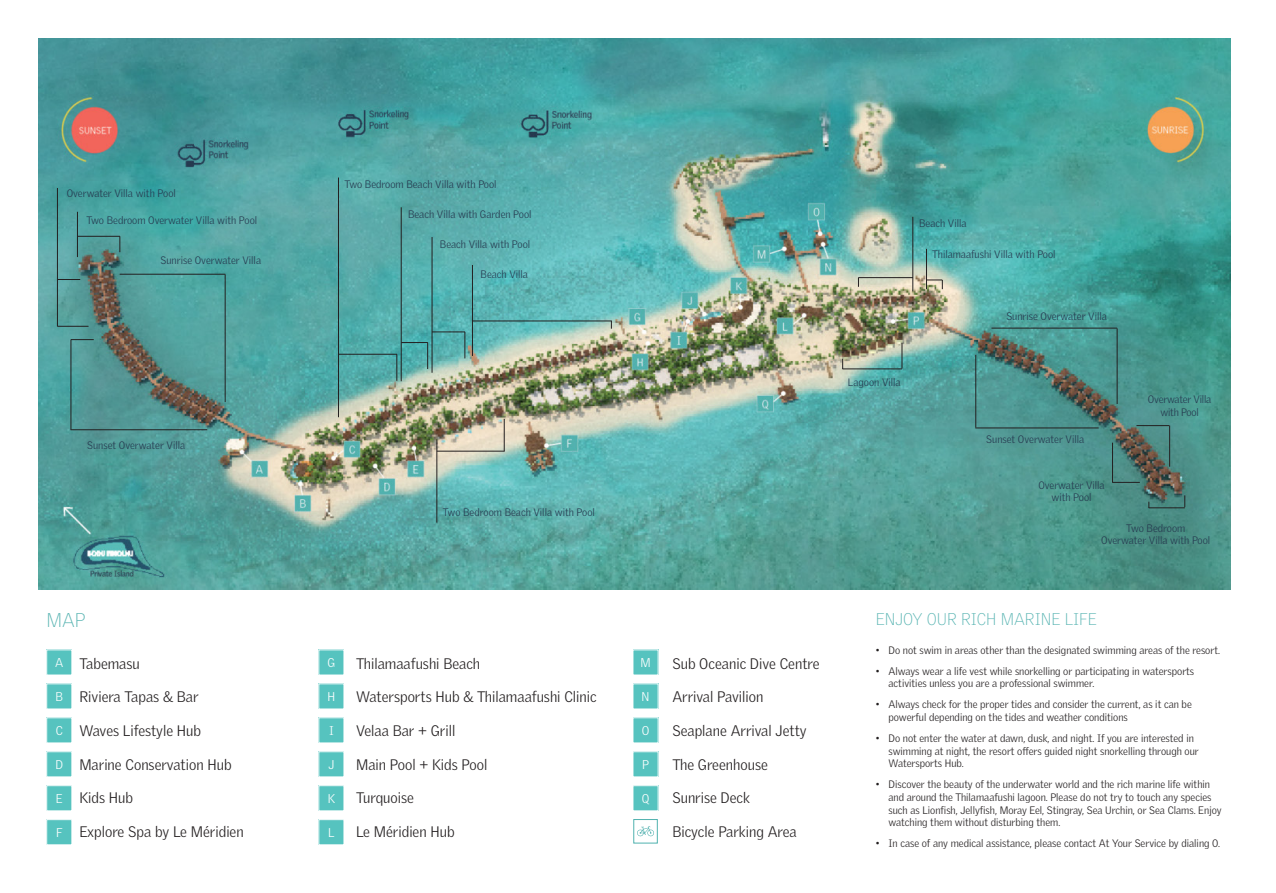
<style>
.page{position:relative;width:1276px;height:893px;background:#fff}
.page>*{position:absolute;margin:0;border:0;box-sizing:border-box;transform-origin:0 0}
.t1{font:100 19.35px "Griffith Gothic";color:#54b2b0}
.t2{font:100 16.5px "Griffith Gothic";color:#54b2b0}
.t3{font:300 14.85px "Griffith Gothic";color:#231f20}
.t4{font:300 12.3px "Griffith Gothic";color:#fff}
.t5{font:300 10.5px/12.6px "Griffith Gothic";color:#231f20}
.t6{font:300 10.5px/12.6px "Griffith Gothic";color:#263a50;text-align:center}
.t7{font:300 10.5px/12.6px "Griffith Gothic";letter-spacing:-.02em;color:#263a50;text-align:center}
</style>
<div class="page">
<div style="left:47px;top:650px;width:25px;height:25px;background:#56c3bf"></div>
<div style="left:47px;top:684px;width:25px;height:25px;background:#56c3bf"></div>
<div style="left:47px;top:718px;width:25px;height:25px;background:#56c3bf"></div>
<div style="left:47px;top:752px;width:25px;height:25px;background:#56c3bf"></div>
<div style="left:47px;top:786px;width:25px;height:25px;background:#56c3bf"></div>
<div style="left:47px;top:785px;width:25px;height:26px;border:1px solid #fff"></div>
<div style="left:47px;top:820px;width:25px;height:25px;background:#56c3bf"></div>
<div style="left:47px;top:819px;width:25px;height:26px;border:1px solid #fff"></div>
<div style="left:319px;top:650px;width:25px;height:25px;background:#56c3bf"></div>
<div style="left:319px;top:684px;width:25px;height:25px;background:#56c3bf"></div>
<div style="left:319px;top:718px;width:25px;height:25px;background:#56c3bf"></div>
<div style="left:319px;top:752px;width:25px;height:25px;background:#56c3bf"></div>
<div style="left:319px;top:786px;width:25px;height:25px;background:#56c3bf"></div>
<div style="left:319px;top:785px;width:25px;height:26px;border:1px solid #fff"></div>
<div style="left:319px;top:820px;width:25px;height:25px;background:#56c3bf"></div>
<div style="left:319px;top:819px;width:25px;height:26px;border:1px solid #fff"></div>
<div style="left:633px;top:650px;width:25px;height:25px;background:#56c3bf"></div>
<div style="left:633px;top:684px;width:25px;height:25px;background:#56c3bf"></div>
<div style="left:633px;top:718px;width:25px;height:25px;background:#56c3bf"></div>
<div style="left:633px;top:752px;width:25px;height:25px;background:#56c3bf"></div>
<div style="left:633px;top:786px;width:25px;height:25px;background:#56c3bf"></div>
<div style="left:633px;top:785px;width:25px;height:26px;border:1px solid #fff"></div>
<div style="left:633px;top:819px;width:24px;height:24px;background:#fff;border:1px solid #50b2af"></div>
<svg style="left:637px;top:826px;width:17px;height:10px"></svg>
<img style="left:38px;top:38px;width:1192px;height:551px">
<hr style="left:472px;top:265px;width:1px;height:91px;background:#231f20">
<hr style="left:432px;top:237px;width:1px;height:136px;background:#231f20">
<svg style="left:464px;top:333px;width:1px;height:25px"></svg>
<hr style="left:472px;top:321px;width:139px;height:1px;background:#231f20">
<hr style="left:432px;top:332px;width:33px;height:1px;background:#231f20">
<hr style="left:401px;top:207px;width:1px;height:174px;background:#231f20">
<hr style="left:338px;top:178px;width:1px;height:239px;background:#231f20">
<hr style="left:77px;top:212px;width:1px;height:45px;background:#231f20">
<svg style="left:1184px;top:495px;width:1px;height:12px"></svg>
<hr style="left:1112px;top:443px;width:1px;height:40px;background:#231f20">
<svg style="left:901px;top:343px;width:1px;height:26px"></svg>
<svg style="left:396px;top:342px;width:32px;height:39px"></svg>
<hr style="left:225px;top:274px;width:1px;height:128px;background:#231f20">
<svg style="left:120px;top:236px;width:1px;height:16px"></svg>
<hr style="left:975px;top:355px;width:1px;height:73px;background:#231f20">
<hr style="left:338px;top:354px;width:59px;height:1px;background:#231f20">
<hr style="left:77px;top:236px;width:43px;height:1px;background:#231f20">
<hr style="left:1148px;top:508px;width:37px;height:1px;background:#231f20">
<svg style="left:1112px;top:482px;width:27px;height:1px"></svg>
<hr style="left:975px;top:428px;width:123px;height:1px;background:#231f20">
<hr style="left:842px;top:369px;width:60px;height:1px;background:#231f20">
<hr style="left:120px;top:274px;width:105px;height:1px;background:#231f20">
<hr style="left:57px;top:188px;width:1px;height:138px;background:#231f20">
<hr style="left:71px;top:339px;width:1px;height:91px;background:#231f20">
<hr style="left:436px;top:439px;width:1px;height:84px;background:#231f20">
<hr style="left:504px;top:419px;width:1px;height:32px;background:#231f20">
<svg style="left:58px;top:279px;width:22px;height:1px"></svg>
<svg style="left:71px;top:339px;width:23px;height:1px"></svg>
<hr style="left:57px;top:326px;width:32px;height:1px;background:#231f20">
<hr style="left:437px;top:451px;width:67px;height:1px;background:#231f20">
<hr style="left:926px;top:249px;width:1px;height:40px;background:#231f20">
<hr style="left:912px;top:217px;width:1px;height:74px;background:#231f20">
<hr style="left:1169px;top:425px;width:1px;height:42px;background:#231f20">
<hr style="left:1117px;top:328px;width:1px;height:76px;background:#231f20">
<hr style="left:1136px;top:425px;width:33px;height:1px;background:#231f20">
<hr style="left:991px;top:328px;width:126px;height:1px;background:#231f20">
<svg style="left:927px;top:280px;width:16px;height:9px"></svg>
<hr style="left:858px;top:277px;width:55px;height:1px;background:#231f20">
<hr style="left:71px;top:429px;width:136px;height:1px;background:#231f20">
<p class="t6" style="left:67px;top:186px;width:111px">Overwater Villa with Pool</p>
<p class="t6" style="left:344px;top:178px;width:154px">Two Bedroom Beach Villa with Pool</p>
<p class="t6" style="left:86px;top:214px;width:172px">Two Bedroom Overwater Villa with Pool</p>
<p class="t6" style="left:408px;top:207px;width:125px">Beach Villa with Garden Pool</p>
<p class="t6" style="left:919px;top:216px;width:49px">Beach Villa</p>
<p class="t6" style="left:440px;top:238px;width:92px">Beach Villa with Pool</p>
<p class="t6" style="left:160px;top:254px;width:102px">Sunrise Overwater Villa</p>
<p class="t6" style="left:932px;top:248px;width:125px">Thilamaafushi Villa with Pool</p>
<p class="t6" style="left:480px;top:267px;width:49px">Beach Villa</p>
<p class="t6" style="left:1006px;top:310px;width:102px">Sunrise Overwater Villa</p>
<p class="t6" style="left:848px;top:376px;width:54px">Lagoon Villa</p>
<p class="t7" style="left:1148px;top:393px;width:65px">Overwater Villa with Pool</p>
<p class="t6" style="left:87px;top:439px;width:99px">Sunset Overwater Villa</p>
<p class="t6" style="left:986px;top:433px;width:99px">Sunset Overwater Villa</p>
<p class="t6" style="left:1038px;top:478px;width:68px">Overwater Villa with Pool</p>
<p class="t6" style="left:443px;top:505px;width:154px">Two Bedroom Beach Villa with Pool</p>
<p class="t6" style="left:1101px;top:521px;width:111px">Two Bedroom<br>Overwater Villa with Pool</p>
<p class="t1" style="left:46px;top:609px;width:41px">MAP</p>
<p class="t3" style="left:79px;top:654px;width:62px">Tabemasu</p>
<p class="t3" style="left:79px;top:688px;width:121px">Riviera Tapas &amp; Bar</p>
<p class="t3" style="left:79px;top:722px;width:123px">Waves Lifestyle Hub</p>
<p class="t3" style="left:79px;top:756px;width:154px">Marine Conservation Hub</p>
<p class="t3" style="left:79px;top:789px;width:55px">Kids Hub</p>
<p class="t3" style="left:79px;top:823px;width:166px">Explore Spa by Le Méridien</p>
<p class="t4" style="left:55px;top:656px;width:10px">A</p>
<p class="t4" style="left:56px;top:690px;width:9px">B</p>
<p class="t4" style="left:56px;top:724px;width:9px">C</p>
<p class="t4" style="left:55px;top:758px;width:9px">D</p>
<p class="t4" style="left:56px;top:791px;width:8px">E</p>
<p class="t4" style="left:56px;top:825px;width:8px">F</p>
<p class="t4" style="left:327px;top:656px;width:9px">G</p>
<p class="t4" style="left:327px;top:690px;width:9px">H</p>
<p class="t4" style="left:329px;top:724px;width:6px">I</p>
<p class="t4" style="left:328px;top:758px;width:7px">J</p>
<p class="t4" style="left:328px;top:791px;width:9px">K</p>
<p class="t4" style="left:328px;top:825px;width:8px">L</p>
<p class="t3" style="left:356px;top:654px;width:126px">Thilamaafushi Beach</p>
<p class="t3" style="left:356px;top:688px;width:242px">Watersports Hub &amp; Thilamaafushi Clinic</p>
<p class="t3" style="left:356px;top:722px;width:101px">Velaa Bar + Grill</p>
<p class="t3" style="left:356px;top:756px;width:133px">Main Pool + Kids Pool</p>
<p class="t3" style="left:356px;top:789px;width:59px">Turquoise</p>
<p class="t3" style="left:356px;top:823px;width:100px">Le Méridien Hub</p>
<p class="t4" style="left:640px;top:656px;width:12px">M</p>
<p class="t4" style="left:641px;top:690px;width:9px">N</p>
<p class="t4" style="left:642px;top:724px;width:9px">O</p>
<p class="t4" style="left:642px;top:758px;width:9px">P</p>
<p class="t4" style="left:642px;top:791px;width:9px">Q</p>
<p class="t3" style="left:672px;top:654px;width:149px">Sub Oceanic Dive Centre</p>
<p class="t3" style="left:672px;top:688px;width:93px">Arrival Pavilion</p>
<p class="t3" style="left:672px;top:722px;width:136px">Seaplane Arrival Jetty</p>
<p class="t3" style="left:672px;top:756px;width:97px">The Greenhouse</p>
<p class="t3" style="left:672px;top:789px;width:79px">Sunrise Deck</p>
<p class="t3" style="left:672px;top:823px;width:126px">Bicycle Parking Area</p>
<p class="t2" style="left:875px;top:609px;width:223px">ENJOY OUR RICH MARINE LIFE</p>
<p class="t5" style="left:875px;top:643px;width:346px">• Do not swim in areas other than the designated swimming areas of the resort.</p>
<p class="t5" style="left:888px;top:664px;width:307px;text-indent:-13px">• Always wear a life vest while snorkelling or participating in watersports activities unless you are a professional swimmer.</p>
<p class="t5" style="left:888px;top:698px;width:305px;text-indent:-13px">• Always check for the proper tides and consider the current, as it can be powerful depending on the tides and weather conditions</p>
<p class="t5" style="left:888px;top:732px;width:312px;text-indent:-13px">• Do not enter the water at dawn, dusk, and night. If you are interested in swimming at night, the resort offers guided night snorkelling through our<br>Watersports Hub.</p>
<p class="t5" style="left:888px;top:778px;width:334px;text-indent:-13px">• Discover the beauty of the underwater world and the rich marine life within and around the Thilamaafushi lagoon. Please do not try to touch any species such as Lionfish, Jellyfish, Moray Eel, Stingray, Sea Urchin, or Sea Clams. Enjoy watching them without disturbing them.</p>
<p class="t5" style="left:875px;top:837px;width:346px">• In case of any medical assistance, please contact At Your Service by dialing 0.</p>
</div>
